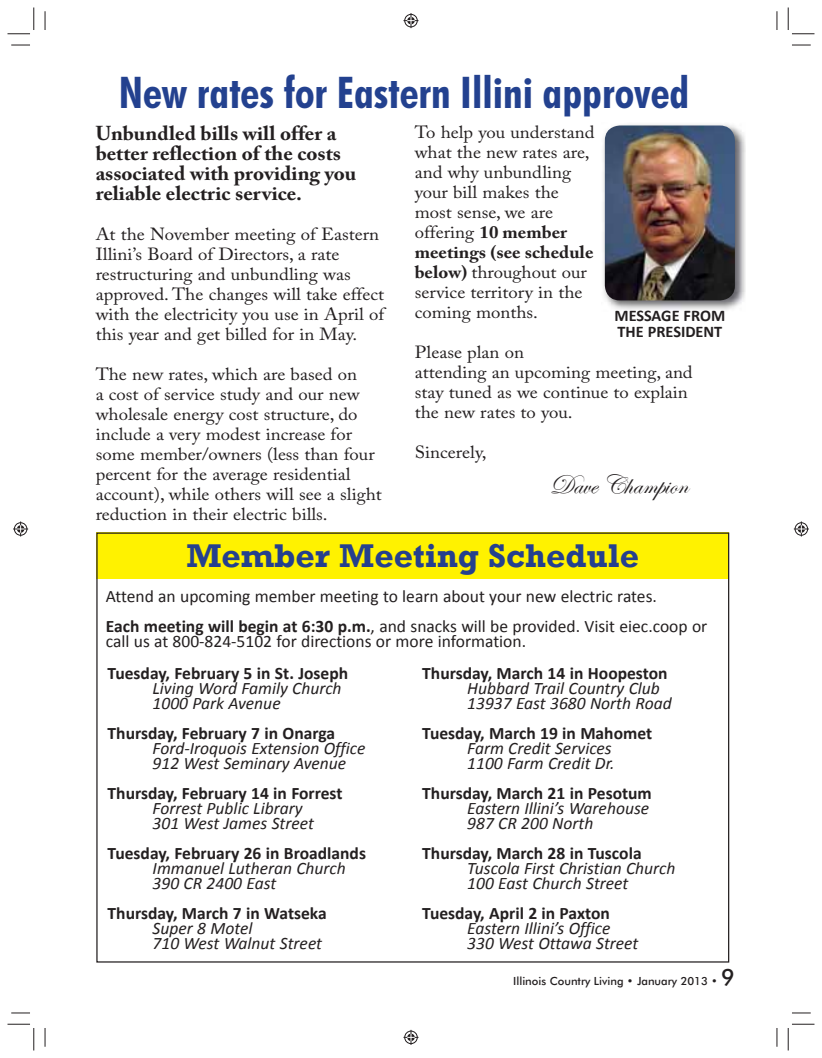
<style>
.page{position:relative;width:822px;height:1058px;background:#fff}
.page>*{position:absolute;margin:0;border:0;box-sizing:border-box;transform-origin:0 0}
.t1{font:700 condensed 43.75px "Futura BT";color:#23418f}
.t2{font:700 33.75px "Rockwell";color:#25408e}
.t3{font:27.5px "Edwardian Script ITC";color:#231f20}
.t4{font:700 20px/20px "Adobe Caslon Pro";color:#231f20;scale:1.05 1}
.t5{font:17.5px/20px "Adobe Caslon Pro";color:#231f20;scale:1.07 1}
.t6{font:italic 17.5px/15px "Calibri";color:#231f20}
.t7{font:700 17.5px "Calibri";color:#231f20}
.t8{font:17.5px/30px "Calibri";color:#231f20}
.t9{font:700 16.25px/16.2px "Calibri";color:#231f20}
.t10{font:500 11.25px "Futura BT";color:#231f20}
.s1{font-weight:700}
.s2{font-size:22.5px}
</style>
<div class="page">
<img style="left:603px;top:124px;width:142px;height:186px">
<img style="left:604px;top:125px;width:130px;height:175px;border-radius:15px">
<div style="left:96px;top:532px;width:633px;height:47px;background:#fff200"></div>
<svg style="left:11px;top:44px;width:19px;height:2px"></svg>
<svg style="left:792px;top:44px;width:18px;height:2px"></svg>
<svg style="left:11px;top:1012px;width:19px;height:1px"></svg>
<svg style="left:792px;top:1012px;width:18px;height:1px"></svg>
<svg style="left:44px;top:11px;width:2px;height:19px"></svg>
<svg style="left:44px;top:1028px;width:2px;height:18px"></svg>
<svg style="left:776px;top:11px;width:1px;height:19px"></svg>
<svg style="left:776px;top:1028px;width:1px;height:18px"></svg>
<svg style="left:8px;top:8px;width:27px;height:27px"></svg>
<svg style="left:8px;top:1024px;width:27px;height:26px"></svg>
<svg style="left:787px;top:8px;width:27px;height:27px"></svg>
<svg style="left:787px;top:1024px;width:27px;height:26px"></svg>
<svg style="left:403px;top:13px;width:15px;height:15px"></svg>
<svg style="left:403px;top:1029px;width:15px;height:15px"></svg>
<svg style="left:13px;top:521px;width:15px;height:15px"></svg>
<svg style="left:793px;top:521px;width:15px;height:15px"></svg>
<h1 class="t1" style="left:119px;top:68px;width:571px">New rates for Eastern Illini approved</h1>
<p class="t4" style="left:96px;top:125px;width:249px">Unbundled bills will offer a better reflection of the costs associated with providing you reliable electric service.</p>
<p class="t5" style="left:96px;top:226px;width:271px">At the November meeting of Eastern Illini’s Board of Directors, a rate restructuring and unbundling was approved. The changes will take effect with the electricity you use in April of this year and get billed for in May.</p>
<p class="t5" style="left:96px;top:366px;width:269px">The new rates, which are based on<br>a cost of service study and our new wholesale energy cost structure, do include a very modest increase for some member/owners (less than four percent for the average residential account), while others will see a slight reduction in their electric bills.</p>
<p class="t5" style="left:414px;top:124px;width:169px">To help you understand what the new rates are, and why unbundling your bill makes the most sense, we are offering <span class="s1">10 member meetings (see schedule below)</span> throughout our service territory in the coming months.</p>
<p class="t5" style="left:414px;top:344px;width:261px">Please plan on<br>attending an upcoming meeting, and stay tuned as we continue to explain the new rates to you.</p>
<p class="t5" style="left:414px;top:444px;width:69px">Sincerely,</p>
<h3 class="t3" style="left:549px;top:470px;width:139px">Dave Champion</h3>
<p class="t9" style="left:614px;top:307px;width:112px">MESSAGE FROM<br>THE PRESIDENT</p>
<h2 class="t2" style="left:186px;top:535px;width:454px">Member Meeting Schedule</h2>
<p class="t8" style="left:106px;top:581px;width:603px">Attend an upcoming member meeting to learn about your new electric rates.<br><span class="s1">Each meeting will begin at 6:30 p.m.</span>, and snacks will be provided. Visit eiec.coop or</p>
<p class="t8" style="left:106px;top:626px;width:421px">call us at 800-824-5102 for directions or more information.</p>
<p class="t7" style="left:422px;top:662px;width:247px">Thursday, March 14 in Hoopeston</p>
<p class="t6" style="left:467px;top:680px;width:206px">Hubbard Trail Country Club<br>13937 East 3680 North Road</p>
<p class="t7" style="left:422px;top:722px;width:231px">Tuesday, March 19 in Mahomet</p>
<p class="t6" style="left:467px;top:740px;width:149px">Farm Credit Services<br>1100 Farm Credit Dr.</p>
<p class="t7" style="left:422px;top:782px;width:231px">Thursday, March 21 in Pesotum</p>
<p class="t6" style="left:467px;top:800px;width:183px">Eastern Illini’s Warehouse<br>987 CR 200 North</p>
<p class="t7" style="left:422px;top:842px;width:221px">Thursday, March 28 in Tuscola</p>
<p class="t6" style="left:467px;top:860px;width:210px">Tuscola First Christian Church<br>100 East Church Street</p>
<p class="t7" style="left:422px;top:902px;width:189px">Tuesday, April 2 in Paxton</p>
<p class="t6" style="left:467px;top:920px;width:172px">Eastern Illini’s Office<br>330 West Ottawa Street</p>
<p class="t7" style="left:107px;top:662px;width:242px">Tuesday, February 5 in St. Joseph</p>
<p class="t6" style="left:152px;top:680px;width:190px">Living Word Family Church<br>1000 Park Avenue</p>
<p class="t7" style="left:107px;top:722px;width:229px">Thursday, February 7 in Onarga</p>
<p class="t6" style="left:152px;top:740px;width:214px">Ford-Iroquois Extension Office<br>912 West Seminary Avenue</p>
<p class="t7" style="left:107px;top:782px;width:236px">Thursday, February 14 in Forrest</p>
<p class="t6" style="left:152px;top:800px;width:163px">Forrest Public Library<br>301 West James Street</p>
<p class="t7" style="left:107px;top:842px;width:260px">Tuesday, February 26 in Broadlands</p>
<p class="t6" style="left:152px;top:860px;width:195px">Immanuel Lutheran Church<br>390 CR 2400 East</p>
<p class="t7" style="left:107px;top:902px;width:220px">Thursday, March 7 in Watseka</p>
<p class="t6" style="left:152px;top:920px;width:171px">Super 8 Motel<br>710 West Walnut Street</p>
<p class="t10" style="left:513px;top:974px;width:223px">Illinois Country Living • January 2013 • <span class="s2">9</span></p>
</div>
